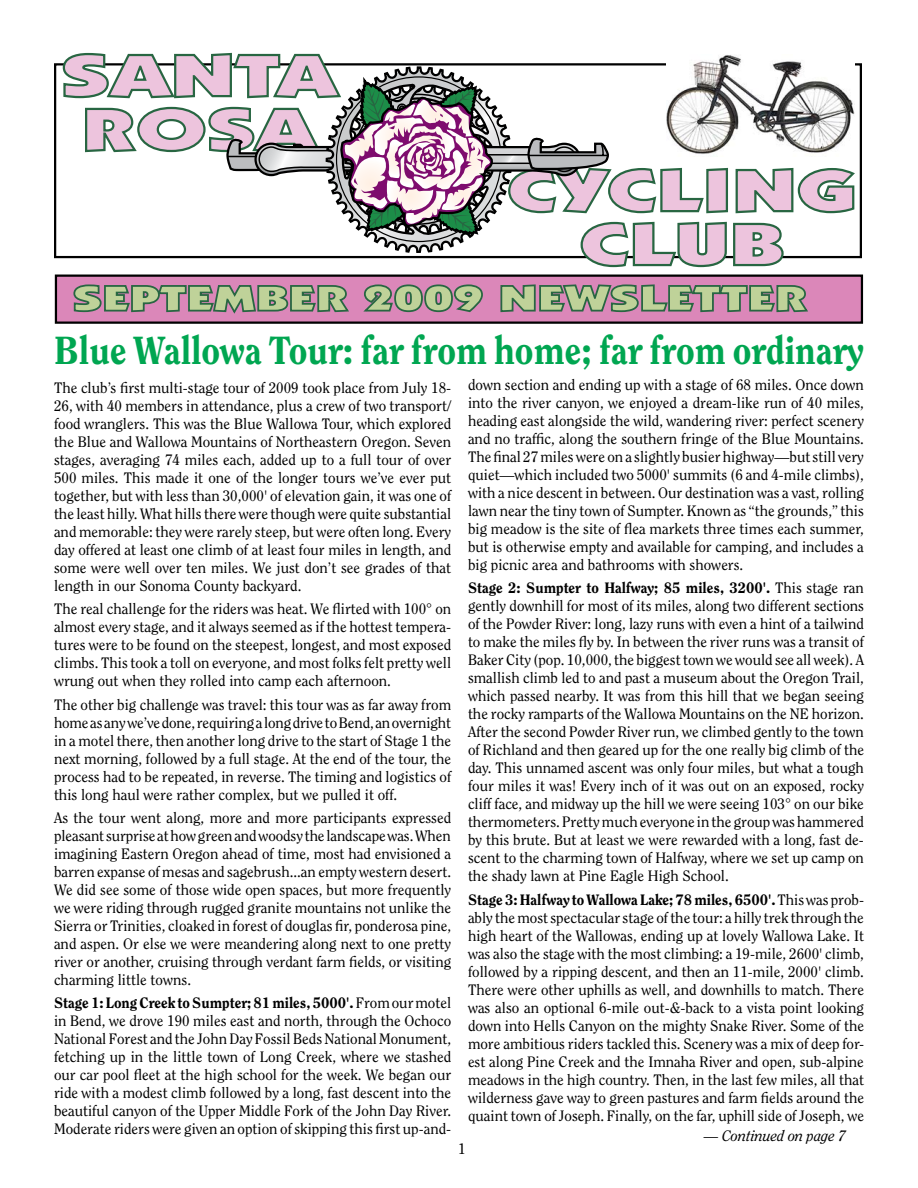
<style>
.page{position:relative;width:918px;height:1188px;background:#fff}
.page>*{position:absolute;margin:0;border:0;box-sizing:border-box;transform-origin:0 0}
.t1{font:800 39px "Clearface";color:#00a651;scale:.96 1}
.t2{font:900 36px "Itc Kabel";color:#bfd299;scale:1.5 1}
.t3{font:15px/18px "Clearface";color:#000;text-align:justify}
.t4{font:italic 15px "Clearface";color:#000;scale:.96 1}
.s1{font-weight:800}
</style>
<div class="page">
<svg style="left:62px;top:53px;width:795px;height:215px"></svg>
<div style="left:55px;top:275px;width:808px;height:49px;background:#db87b9;border:2px solid #000"></div>
<svg style="left:73px;top:284px;width:276px;height:30px"></svg>
<svg style="left:363px;top:284px;width:120px;height:29px"></svg>
<svg style="left:500px;top:284px;width:308px;height:29px"></svg>
<img style="left:666px;top:54px;width:188px;height:102px">
<h2 class="t2" style="left:72px;top:276px;width:492px">SEPTEMBER 2009 NEWSLETTER</h2>
<h1 class="t1" style="left:54px;top:327px;width:845px">Blue Wallowa Tour: far from home; far from ordinary</h1>
<p class="t3" style="left:468px;top:375px;width:398px">down section and ending up with a stage of 68 miles. Once down into the river canyon, we enjoyed a dream-like run of 40 miles, heading east alongside the wild, wandering river: perfect scenery and no traffic, along the southern fringe of the Blue Mountains.<br>The final 27 miles were on a slightly busier highway—but still very quiet—which included two 5000' summits (6 and 4-mile climbs), with a nice descent in between. Our destination was a vast, rolling lawn near the tiny town of Sumpter. Known as “the grounds,” this big meadow is the site of flea markets three times each summer, but is otherwise empty and available for camping, and includes a big picnic area and bathrooms with showers.</p>
<p class="t3" style="left:468px;top:579px;width:398px"><span class="s1">Stage 2: Sumpter to Halfway; 85 miles, 3200'.</span> This stage ran gently downhill for most of its miles, along two different sections of the Powder River: long, lazy runs with even a hint of a tailwind to make the miles fly by. In between the river runs was a transit of Baker City (pop. 10,000, the biggest town we would see all week). A smallish climb led to and past a museum about the Oregon Trail, which passed nearby. It was from this hill that we began seeing the rocky ramparts of the Wallowa Mountains on the NE horizon.<br>After the second Powder River run, we climbed gently to the town of Richland and then geared up for the one really big climb of the day. This unnamed ascent was only four miles, but what a tough four miles it was! Every inch of it was out on an exposed, rocky cliff face, and midway up the hill we were seeing 103° on our bike thermometers. Pretty much everyone in the group was hammered by this brute. But at least we were rewarded with a long, fast de&shy;scent to the charming town of Halfway, where we set up camp on the shady lawn at Pine Eagle High School.</p>
<p class="t3" style="left:468px;top:890px;width:398px"><span class="s1">Stage 3: Halfway to Wallowa Lake; 78 miles, 6500'.</span> This was prob&shy;ably the most spectacular stage of the tour: a hilly trek through the high heart of the Wallowas, ending up at lovely Wallowa Lake. It was also the stage with the most climbing: a 19-mile, 2600' climb, followed by a ripping descent, and then an 11-mile, 2000' climb.<br>There were other uphills as well, and downhills to match. There was also an optional 6-mile out-&amp;-back to a vista point looking down into Hells Canyon on the mighty Snake River. Some of the more ambitious riders tackled this. Scenery was a mix of deep for&shy;est along Pine Creek and the Imnaha River and open, sub-alpine meadows in the high country. Then, in the last few miles, all that wilderness gave way to green pastures and farm fields around the quaint town of Joseph. Finally, on the far, uphill side of Joseph, we</p>
<p class="t3" style="left:54px;top:378px;width:399px">The club’s first multi-stage tour of 2009 took place from July 18- 26, with 40 members in attendance, plus a crew of two transport/ food wranglers. This was the Blue Wallowa Tour, which explored the Blue and Wallowa Mountains of Northeastern Oregon. Seven stages, averaging 74 miles each, added up to a full tour of over 500 miles. This made it one of the longer tours we’ve ever put together, but with less than 30,000' of elevation gain, it was one of the least hilly. What hills there were though were quite substantial and memorable: they were rarely steep, but were often long. Every day offered at least one climb of at least four miles in length, and some were well over ten miles. We just don’t see grades of that length in our Sonoma County backyard.</p>
<p class="t3" style="left:54px;top:600px;width:399px">The real challenge for the riders was heat. We flirted with 100° on almost every stage, and it always seemed as if the hottest tempera&shy;tures were to be found on the steepest, longest, and most exposed climbs. This took a toll on everyone, and most folks felt pretty well wrung out when they rolled into camp each afternoon.</p>
<p class="t3" style="left:54px;top:695px;width:399px">The other big challenge was travel: this tour was as far away from home as any we’ve done, requiring a long drive to Bend, an overnight in a motel there, then another long drive to the start of Stage 1 the next morning, followed by a full stage. At the end of the tour, the process had to be repeated, in reverse. The timing and logistics of this long haul were rather complex, but we pulled it off.</p>
<p class="t3" style="left:54px;top:809px;width:399px">As the tour went along, more and more participants expressed pleasant surprise at how green and woodsy the landscape was. When imagining Eastern Oregon ahead of time, most had envisioned a barren expanse of mesas and sagebrush...an empty western desert.<br>We did see some of those wide open spaces, but more frequently we were riding through rugged granite mountains not unlike the Sierra or Trinities, cloaked in forest of douglas fir, ponderosa pine, and aspen. Or else we were meandering along next to one pretty river or another, cruising through verdant farm fields, or visiting charming little towns.</p>
<p class="t3" style="left:54px;top:994px;width:399px"><span class="s1">Stage 1: Long Creek to Sumpter; 81 miles, 5000'.</span> From our motel in Bend, we drove 190 miles east and north, through the Ochoco National Forest and the John Day Fossil Beds National Monument, fetching up in the little town of Long Creek, where we stashed our car pool fleet at the high school for the week. We began our ride with a modest climb followed by a long, fast descent into the beautiful canyon of the Upper Middle Fork of the John Day River.<br>Moderate riders were given an option of skipping this first up-and-</p>
<p class="t4" style="left:704px;top:1127px;width:149px">— Continued on page 7</p>
<p class="t3" style="left:458px;top:1140px;width:9px">1</p>
</div>
